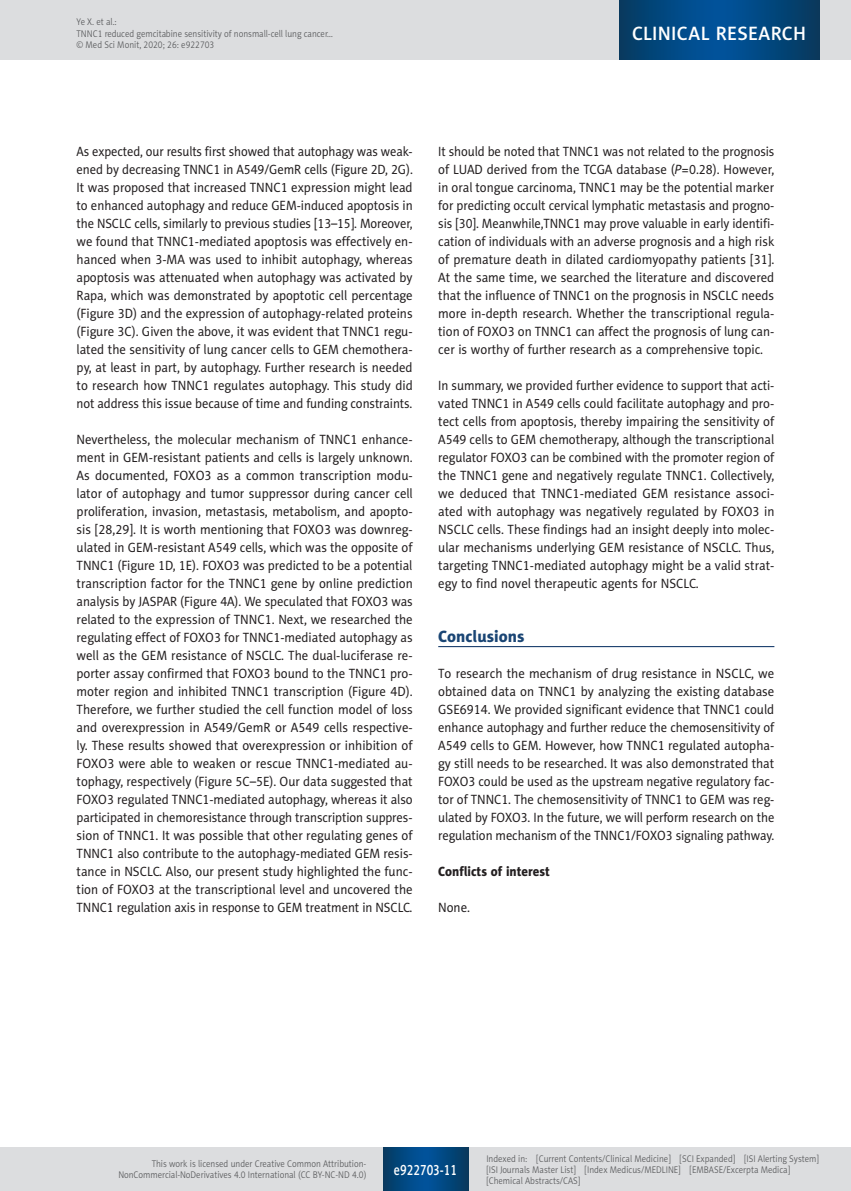
<style>
.page{position:relative;width:851px;height:1191px;background:#fff}
.page>*{position:absolute;margin:0;border:0;box-sizing:border-box;transform-origin:0 0}
.t1{font:19.5px "Naomi Sans EFN Medium";letter-spacing:.015em;color:#fff}
.MSM_Headline_1{font:16.5px "Naomi Sans EFN Heavy";color:#1a4574}
.t2{font:15px "Naomi Sans EFN Medium";color:#fff;scale:.8 1}
.MSM_Body{font:13.5px/18px "Naomi Sans EFN";letter-spacing:-.005em;color:#231f20;text-align:justify;scale:.95 1}
.MSM_Body-2{font:13.5px/18px "Naomi Sans EFN";letter-spacing:-.005em;color:#231f20;text-align:justify;scale:.93 1}
.MSM_Body-3{font:13.5px/18px "Naomi Sans EFN";letter-spacing:-.005em;color:#231f20;text-align:justify;scale:.94 1}
.MSM_Headline_2{font:13.5px "Naomi Sans EFN Heavy";color:#231f20;scale:.95 1}
.t3{font:9.75px/11.2px "Naomi Sans EFN Light";color:#57585a;scale:.9 1}
.s1{font-style:italic}
</style>
<div class="page">
<hr style="left:438px;top:646px;width:336px;height:1px;background:#00295c">
<div style="left:0;top:1148px;width:850px;height:43px;background:#dcdddf"></div>
<svg style="left:383px;top:1147px;width:85px;height:43px;background:#02477e"></svg>
<div style="left:0;top:0;width:850px;height:60px;background:#dcdddf"></div>
<svg style="left:619px;top:0;width:200px;height:60px;background:#02477e"></svg>
<p class="t3" style="left:77px;top:16px;width:286px">Ye X. et al.:<br>TNNC1 reduced gemcitabine sensitivity of nonsmall-cell lung cancer… © Med Sci Monit, 2020; 26: e922703</p>
<h1 class="t1" style="left:632px;top:22px;width:175px">CLINICAL RESEARCH</h1>
<p class="MSM_Body-2" style="left:77px;top:142px;width:363px">As expected, our results first showed that autophagy was weak&shy;ened by decreasing TNNC1 in A549/GemR cells (Figure 2D, 2G).<br>It was proposed that increased TNNC1 expression might lead to enhanced autophagy and reduce GEM-induced apoptosis in the NSCLC cells, similarly to previous studies [13–15]. Moreover, we found that TNNC1-mediated apoptosis was effectively en&shy;hanced when 3-MA was used to inhibit autophagy, whereas apoptosis was attenuated when autophagy was activated by Rapa, which was demonstrated by apoptotic cell percentage (Figure 3D) and the expression of autophagy-related proteins (Figure 3C). Given the above, it was evident that TNNC1 regu&shy;lated the sensitivity of lung cancer cells to GEM chemothera&shy;py, at least in part, by autophagy. Further research is needed to research how TNNC1 regulates autophagy. This study did not address this issue because of time and funding constraints.</p>
<p class="MSM_Body" style="left:77px;top:430px;width:355px">Nevertheless, the molecular mechanism of TNNC1 enhance&shy;ment in GEM-resistant patients and cells is largely unknown.<br>As documented, FOXO3 as a common transcription modu&shy;lator of autophagy and tumor suppressor during cancer cell proliferation, invasion, metastasis, metabolism, and apopto&shy;sis [28,29]. It is worth mentioning that FOXO3 was downreg&shy;ulated in GEM-resistant A549 cells, which was the opposite of TNNC1 (Figure 1D, 1E). FOXO3 was predicted to be a potential transcription factor for the TNNC1 gene by online prediction analysis by JASPAR (Figure 4A). We speculated that FOXO3 was related to the expression of TNNC1. Next, we researched the regulating effect of FOXO3 for TNNC1-mediated autophagy as well as the GEM resistance of NSCLC. The dual-luciferase re&shy;porter assay confirmed that FOXO3 bound to the TNNC1 pro&shy;moter region and inhibited TNNC1 transcription (Figure 4D).<br>Therefore, we further studied the cell function model of loss and overexpression in A549/GemR or A549 cells respective&shy;ly. These results showed that overexpression or inhibition of FOXO3 were able to weaken or rescue TNNC1-mediated au&shy;tophagy, respectively (Figure 5C–5E). Our data suggested that FOXO3 regulated TNNC1-mediated autophagy, whereas it also participated in chemoresistance through transcription suppres&shy;sion of TNNC1. It was possible that other regulating genes of TNNC1 also contribute to the autophagy-mediated GEM resis&shy;tance in NSCLC. Also, our present study highlighted the func&shy;tion of FOXO3 at the transcriptional level and uncovered the TNNC1 regulation axis in response to GEM treatment in NSCLC.</p>
<p class="MSM_Body-2" style="left:438px;top:142px;width:363px">It should be noted that TNNC1 was not related to the prognosis of LUAD derived from the TCGA database (<span class="s1">P</span>=0.28). However, in oral tongue carcinoma, TNNC1 may be the potential marker for predicting occult cervical lymphatic metastasis and progno&shy;sis [30]. Meanwhile,TNNC1 may prove valuable in early identifi&shy;cation of individuals with an adverse prognosis and a high risk of premature death in dilated cardiomyopathy patients [31].<br>At the same time, we searched the literature and discovered that the influence of TNNC1 on the prognosis in NSCLC needs more in-depth research. Whether the transcriptional regula&shy;tion of FOXO3 on TNNC1 can affect the prognosis of lung can&shy;cer is worthy of further research as a comprehensive topic.</p>
<p class="MSM_Body-3" style="left:438px;top:376px;width:359px">In summary, we provided further evidence to support that acti&shy;vated TNNC1 in A549 cells could facilitate autophagy and pro&shy;tect cells from apoptosis, thereby impairing the sensitivity of A549 cells to GEM chemotherapy, although the transcriptional regulator FOXO3 can be combined with the promoter region of the TNNC1 gene and negatively regulate TNNC1. Collectively, we deduced that TNNC1-mediated GEM resistance associ&shy;ated with autophagy was negatively regulated by FOXO3 in NSCLC cells. These findings had an insight deeply into molec&shy;ular mechanisms underlying GEM resistance of NSCLC. Thus, targeting TNNC1-mediated autophagy might be a valid strat&shy;egy to find novel therapeutic agents for NSCLC.</p>
<p class="MSM_Headline_1" style="left:438px;top:626px;width:88px">Conclusions</p>
<p class="MSM_Body" style="left:438px;top:664px;width:355px">To research the mechanism of drug resistance in NSCLC, we obtained data on TNNC1 by analyzing the existing database GSE6914. We provided significant evidence that TNNC1 could enhance autophagy and further reduce the chemosensitivity of A549 cells to GEM. However, how TNNC1 regulated autopha&shy;gy still needs to be researched. It was also demonstrated that FOXO3 could be used as the upstream negative regulatory fac&shy;tor of TNNC1. The chemosensitivity of TNNC1 to GEM was reg&shy;ulated by FOXO3. In the future, we will perform research on the regulation mechanism of the TNNC1/FOXO3 signaling pathway.</p>
<p class="MSM_Headline_2" style="left:438px;top:863px;width:119px">Conflicts of interest</p>
<p class="MSM_Body" style="left:438px;top:898px;width:35px">None.</p>
<p class="t3" style="left:118px;top:1158px;width:277px;text-align:right">This work is licensed under Creative Common Attribution-<br>NonCommercial-NoDerivatives 4.0 International (CC BY-NC-ND 4.0)</p>
<p class="t2" style="left:394px;top:1160px;width:81px">e922703-11</p>
<p class="t3" style="left:486px;top:1152px;width:371px">Indexed in: [Current Contents/Clinical Medicine] [SCI Expanded] [ISI Alerting System] [ISI Journals Master List] [Index Medicus/MEDLINE] [EMBASE/Excerpta Medica] [Chemical Abstracts/CAS]</p>
</div>
